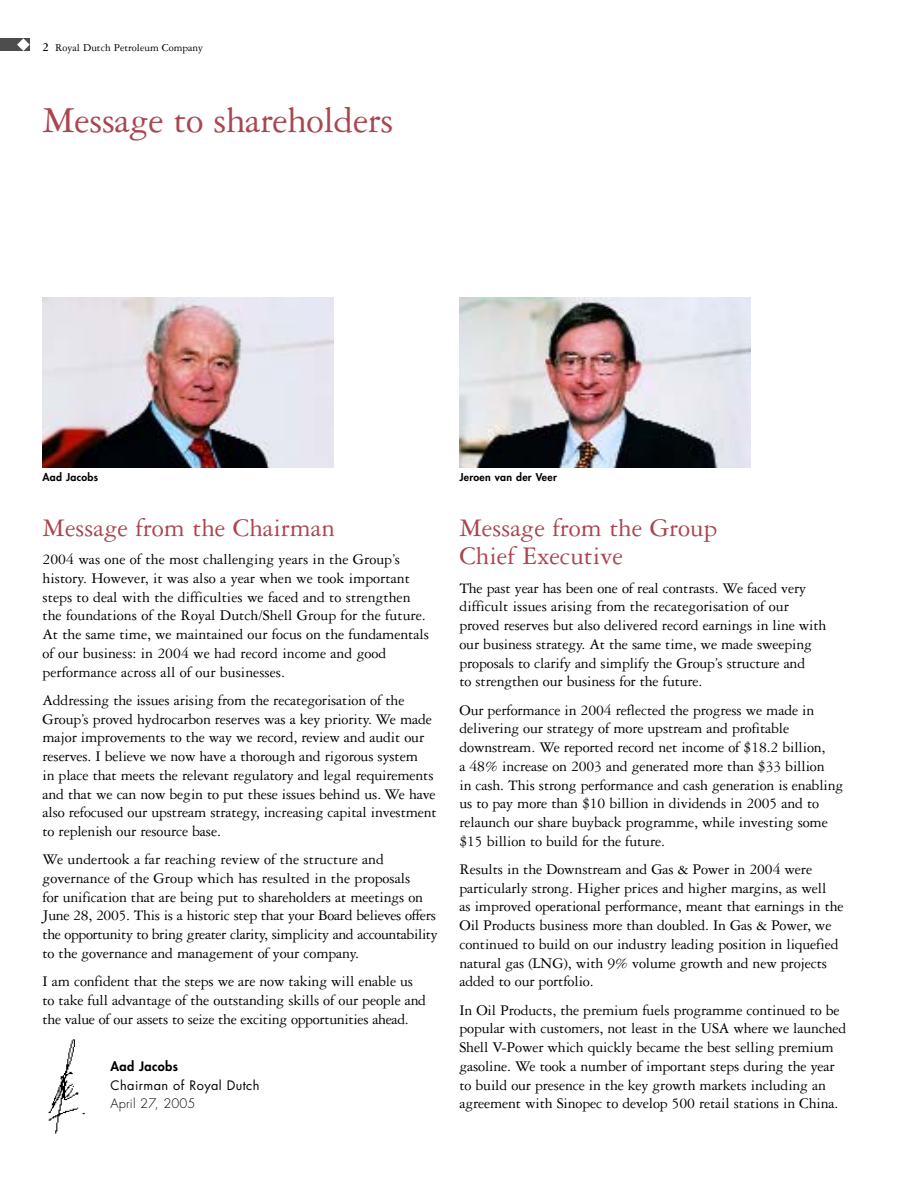
<style>
.page{position:relative;width:914px;height:1190px;background:#fff}
.page>*{position:absolute;margin:0;border:0;box-sizing:border-box;transform-origin:0 0}
.t1{font:39px "Garamond Three";letter-spacing:-.01em;color:#a94650}
.t2{font:27px/28.5px "Garamond Three";color:#a94650}
.t3{font:15.75px/18.8px "Garamond Three";letter-spacing:-.01em;color:#000}
.t4{font:12.75px "Futura";letter-spacing:.03em;color:#000}
.t5{font:300 12.75px "Futura";letter-spacing:.01em;color:#000}
.t6{font:800 12.75px "Futura";letter-spacing:.03em;color:#000}
.t7{font:11.25px "Garamond Three";color:#000}
.t8{font:800 10.5px "Futura";letter-spacing:.03em;color:#000}
.s1{font-weight:700;font-size:12.75px}
</style>
<div class="page">
<div style="left:0;top:38px;width:30px;height:13px;background:#4d4d4d"></div>
<svg style="left:17px;top:38px;width:13px;height:13px"></svg>
<img style="left:459px;top:298px;width:291px;height:170px">
<img style="left:43px;top:298px;width:291px;height:170px">
<img style="left:48px;top:1039px;width:37px;height:95px">
<p class="t7" style="left:43px;top:44px;width:162px"><span class="s1">2</span> Royal Dutch Petroleum Company</p>
<h1 class="t1" style="left:43px;top:106px;width:352px">Message to shareholders</h1>
<p class="t8" style="left:43px;top:472px;width:57px">Aad Jacobs</p>
<h2 class="t2" style="left:43px;top:516px;width:294px">Message from the Chairman</h2>
<p class="t3" style="left:43px;top:551px;width:388px">2004 was one of the most challenging years in the Group’s history. However, it was also a year when we took important steps to deal with the difficulties we faced and to strengthen the foundations of the Royal Dutch/Shell Group for the future.<br>At the same time, we maintained our focus on the fundamentals of our business: in 2004 we had record income and good performance across all of our businesses.</p>
<p class="t3" style="left:43px;top:692px;width:396px">Addressing the issues arising from the recategorisation of the Group’s proved hydrocarbon reserves was a key priority. We made major improvements to the way we record, review and audit our reserves. I believe we now have a thorough and rigorous system<br>in place that meets the relevant regulatory and legal requirements and that we can now begin to put these issues behind us. We have also refocused our upstream strategy, increasing capital investment to replenish our resource base.</p>
<p class="t3" style="left:43px;top:851px;width:397px">We undertook a far reaching review of the structure and governance of the Group which has resulted in the proposals<br>for unification that are being put to shareholders at meetings on June 28, 2005. This is a historic step that your Board believes offers the opportunity to bring greater clarity, simplicity and accountability to the governance and management of your company.</p>
<p class="t3" style="left:43px;top:973px;width:385px">I am confident that the steps we are now taking will enable us to take full advantage of the outstanding skills of our people and the value of our assets to seize the exciting opportunities ahead.</p>
<p class="t6" style="left:111px;top:1060px;width:69px">Aad Jacobs</p>
<p class="t4" style="left:111px;top:1079px;width:150px">Chairman of Royal Dutch</p>
<p class="t5" style="left:111px;top:1097px;width:86px">April 27, 2005</p>
<p class="t8" style="left:459px;top:472px;width:99px">Jeroen van der Veer</p>
<h2 class="t2" style="left:459px;top:516px;width:259px">Message from the Group<br>Chief Executive</h2>
<p class="t3" style="left:459px;top:580px;width:368px">The past year has been one of real contrasts. We faced very difficult issues arising from the recategorisation of our proved reserves but also delivered record earnings in line with our business strategy. At the same time, we made sweeping proposals to clarify and simplify the Group’s structure and<br>to strengthen our business for the future.</p>
<p class="t3" style="left:459px;top:701px;width:385px">Our performance in 2004 reflected the progress we made in delivering our strategy of more upstream and profitable downstream. We reported record net income of $18.2 billion,<br>a 48% increase on 2003 and generated more than $33 billion<br>in cash. This strong performance and cash generation is enabling us to pay more than $10 billion in dividends in 2005 and to relaunch our share buyback programme, while investing some $15 billion to build for the future.</p>
<p class="t3" style="left:459px;top:861px;width:385px">Results in the Downstream and Gas &amp; Power in 2004 were particularly strong. Higher prices and higher margins, as well<br>as improved operational performance, meant that earnings in the Oil Products business more than doubled. In Gas &amp; Power, we continued to build on our industry leading position in liquefied natural gas (LNG), with 9% volume growth and new projects added to our portfolio.</p>
<p class="t3" style="left:459px;top:1001px;width:388px">In Oil Products, the premium fuels programme continued to be popular with customers, not least in the USA where we launched Shell V-Power which quickly became the best selling premium gasoline. We took a number of important steps during the year to build our presence in the key growth markets including an agreement with Sinopec to develop 500 retail stations in China.</p>
</div>
